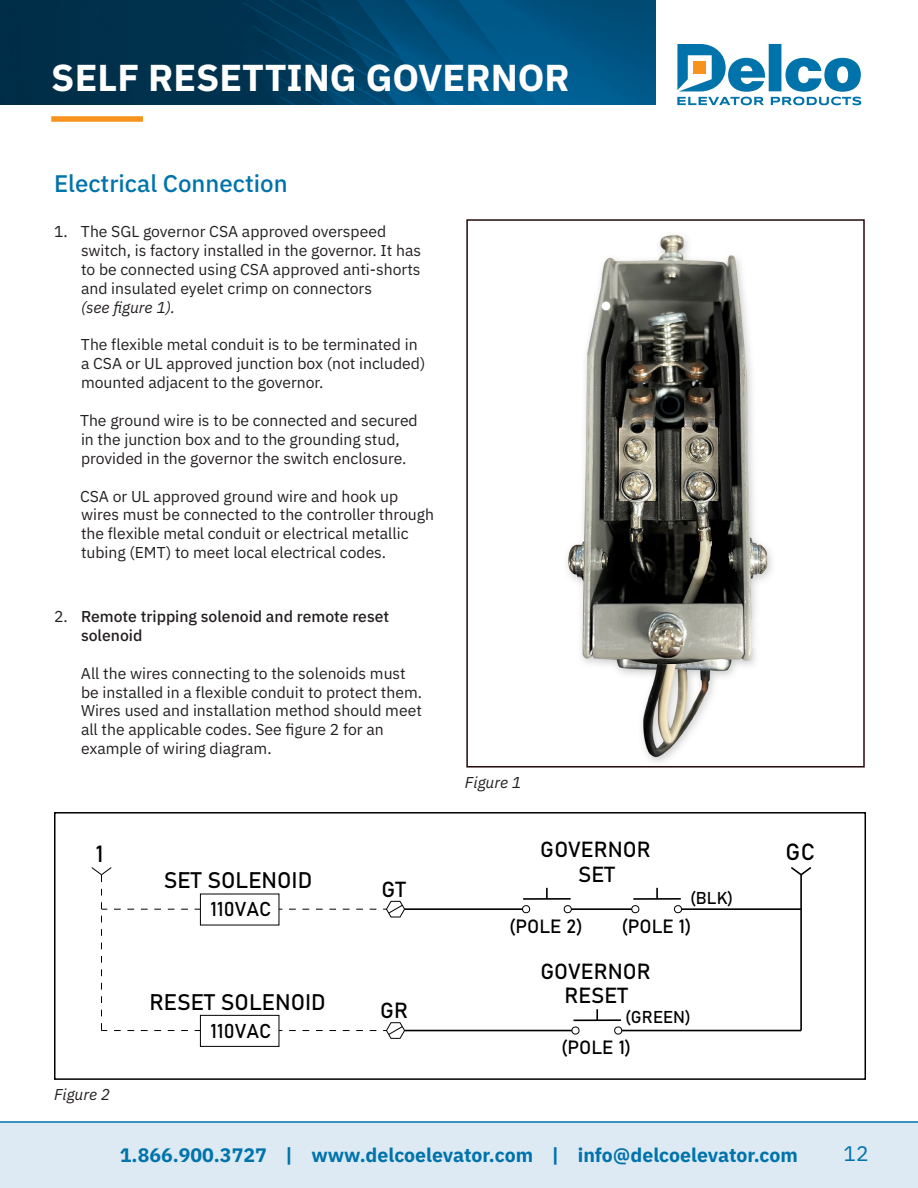
<style>
.page{position:relative;width:918px;height:1188px;background:#fff}
.page>*{position:absolute;margin:0;border:0;box-sizing:border-box;transform-origin:0 0}
.t1{font:700 37.5px "IBM Plex Sans";color:#fff}
.Paragraph_Style_1{font:500 24px "IBM Plex Sans";color:#0073ab}
.t2{font:23.1px "Bahnschrift";color:#000}
.t3{font:22.2px "Bahnschrift";color:#000}
.t4{font:21.6px/24.5px "Bahnschrift";color:#000;text-align:center}
.t5{font:21px "IBM Plex Sans";color:#0073ab}
.t6{font:19.8px "Bahnschrift";color:#000}
.t7{font:700 19.5px "IBM Plex Sans";color:#0073ab}
.t8{font:18.9px "Bahnschrift";color:#000}
.t9{font:16.95px "Bahnschrift";color:#000}
.D_Text{font:15.75px/18.9px "IBM Plex Sans";color:#231f20}
.D_Text-2{font:500 15.75px/18.9px "IBM Plex Sans";color:#231f20}
.D_Text-3{font:italic 15.75px "IBM Plex Sans";color:#231f20}
.t10{font:13.8px "Arial Narrow";color:#000}
.t11{font:10.5px "Arial Narrow";color:#000}
.t12{font:9.9px "Arial Narrow";color:#000}
.t13{font:7.5px "Arial Narrow";color:#000}
.s1{font-weight:400}
</style>
<div class="page">
<svg style="left:677px;top:44px;width:184px;height:61px"></svg>
<svg style="left:0;top:0;width:656px;height:104px;background:#004267"></svg>
<div style="left:51px;top:116px;width:92px;height:6px;background:#f7931d"></div>
<div style="left:0;top:1123px;width:918px;height:65px;background:#ddeaf4"></div>
<hr style="left:0;top:1121px;width:918px;height:2px;background:#0073ab">
<img style="left:567px;top:235px;width:205px;height:528px">
<div style="left:466px;top:219px;width:399px;height:549px;border:2px solid #240a0b"></div>
<div style="left:54px;top:812px;width:812px;height:268px;border:2px solid #000"></div>
<hr style="left:571px;top:908px;width:61px;height:2px;background:#000">
<hr style="left:523px;top:898px;width:48px;height:2px;background:#000">
<hr style="left:633px;top:898px;width:48px;height:2px;background:#000">
<svg style="left:614px;top:1026px;width:8px;height:9px"></svg>
<hr style="left:682px;top:908px;width:119px;height:2px;background:#000">
<svg style="left:522px;top:905px;width:8px;height:8px"></svg>
<hr style="left:405px;top:908px;width:118px;height:2px;background:#000">
<div style="left:200px;top:1015px;width:79px;height:31px;border:1px solid #000"></div>
<svg style="left:631px;top:905px;width:8px;height:8px"></svg>
<hr style="left:800px;top:875px;width:2px;height:156px;background:#000">
<svg style="left:656px;top:888px;width:2px;height:10px"></svg>
<hr style="left:622px;top:1030px;width:179px;height:1px;background:#000">
<svg style="left:101px;top:902px;width:6px;height:8px"></svg>
<svg style="left:101px;top:1023px;width:6px;height:8px"></svg>
<svg style="left:791px;top:867px;width:21px;height:10px"></svg>
<svg style="left:571px;top:1026px;width:9px;height:9px"></svg>
<svg style="left:383px;top:901px;width:22px;height:16px"></svg>
<hr style="left:574px;top:1019px;width:47px;height:2px;background:#000">
<svg style="left:546px;top:888px;width:2px;height:10px"></svg>
<svg style="left:596px;top:1009px;width:2px;height:11px"></svg>
<svg style="left:92px;top:867px;width:19px;height:15px"></svg>
<svg style="left:674px;top:905px;width:8px;height:8px"></svg>
<svg style="left:383px;top:1023px;width:22px;height:16px"></svg>
<svg style="left:564px;top:905px;width:8px;height:8px"></svg>
<hr style="left:405px;top:1030px;width:167px;height:1px;background:#000">
<h1 class="t1" style="left:51px;top:48px;width:520px">SELF RESETTING GOVERNOR</h1>
<p class="Paragraph_Style_1" style="left:54px;top:164px;width:235px">Electrical Connection</p>
<p class="D_Text" style="left:81px;top:221px;width:342px;text-indent:-27px">1. The SGL governor CSA approved overspeed switch, is factory installed in the governor. It has to be connected using CSA approved anti-shorts and insulated eyelet crimp on connectors</p>
<p class="D_Text-3" style="left:81px;top:295px;width:96px">(see figure 1).</p>
<p class="D_Text" style="left:81px;top:334px;width:346px">The flexible metal conduit is to be terminated in a CSA or UL approved junction box (not included) mounted adjacent to the governor.</p>
<p class="D_Text" style="left:80px;top:410px;width:339px">The ground wire is to be connected and secured in the junction box and to the grounding stud, provided in the governor the switch enclosure.</p>
<p class="D_Text" style="left:80px;top:485px;width:356px">CSA or UL approved ground wire and hook up wires must be connected to the controller through the flexible metal conduit or electrical metallic tubing (EMT) to meet local electrical codes.</p>
<p class="t11" style="left:349px;top:249px;width:48px">300 [11.81"]</p>
<p class="t13" style="left:168px;top:380px;width:43px">Recommended</p>
<p class="t12" style="left:316px;top:468px;width:54px;rotate:-66deg">Ø300 [ 11.81"]</p>
<p class="t10" style="left:339px;top:452px;width:92px">~ 450N [ 501 Lbf ]</p>
<p class="t13" style="left:184px;top:489px;width:38px">to the ground</p>
<p class="D_Text-2" style="left:81px;top:606px;width:310px;text-indent:-27px"><span class="s1">2.</span> Remote tripping solenoid and remote reset solenoid</p>
<p class="D_Text" style="left:81px;top:662px;width:342px">All the wires connecting to the solenoids must be installed in a flexible conduit to protect them.<br>Wires used and installation method should meet all the applicable codes. See figure 2 for an example of wiring diagram.</p>
<p class="t2" style="left:96px;top:836px;width:9px">1</p>
<p class="D_Text-3" style="left:54px;top:1083px;width:58px">Figure 2</p>
<p class="t3" style="left:164px;top:864px;width:150px">SET SOLENOID</p>
<p class="t6" style="left:211px;top:895px;width:62px">110VAC</p>
<p class="t3" style="left:149px;top:985px;width:178px">RESET SOLENOID</p>
<p class="t6" style="left:211px;top:1016px;width:62px">110VAC</p>
<p class="t4" style="left:382px;top:875px;width:26px">GT</p>
<p class="t4" style="left:380px;top:997px;width:30px">GR</p>
<p class="D_Text-3" style="left:465px;top:771px;width:58px">Figure 1</p>
<p class="t4" style="left:540px;top:836px;width:112px">GOVERNOR<br>SET</p>
<p class="t8" style="left:509px;top:912px;width:75px">(POLE 2)</p>
<p class="t8" style="left:621px;top:912px;width:72px">(POLE 1)</p>
<p class="t9" style="left:690px;top:885px;width:45px">(BLK)</p>
<p class="t4" style="left:540px;top:957px;width:112px">GOVERNOR<br>RESET</p>
<p class="t9" style="left:625px;top:1004px;width:67px">(GREEN)</p>
<p class="t8" style="left:561px;top:1033px;width:72px">(POLE 1)</p>
<p class="t2" style="left:786px;top:835px;width:31px">GC</p>
<p class="t7" style="left:120px;top:1140px;width:680px">1.866.900.3727 | www.delcoelevator.com | info@delcoelevator.com</p>
<h3 class="t5" style="left:843px;top:1137px;width:27px">12</h3>
</div>
